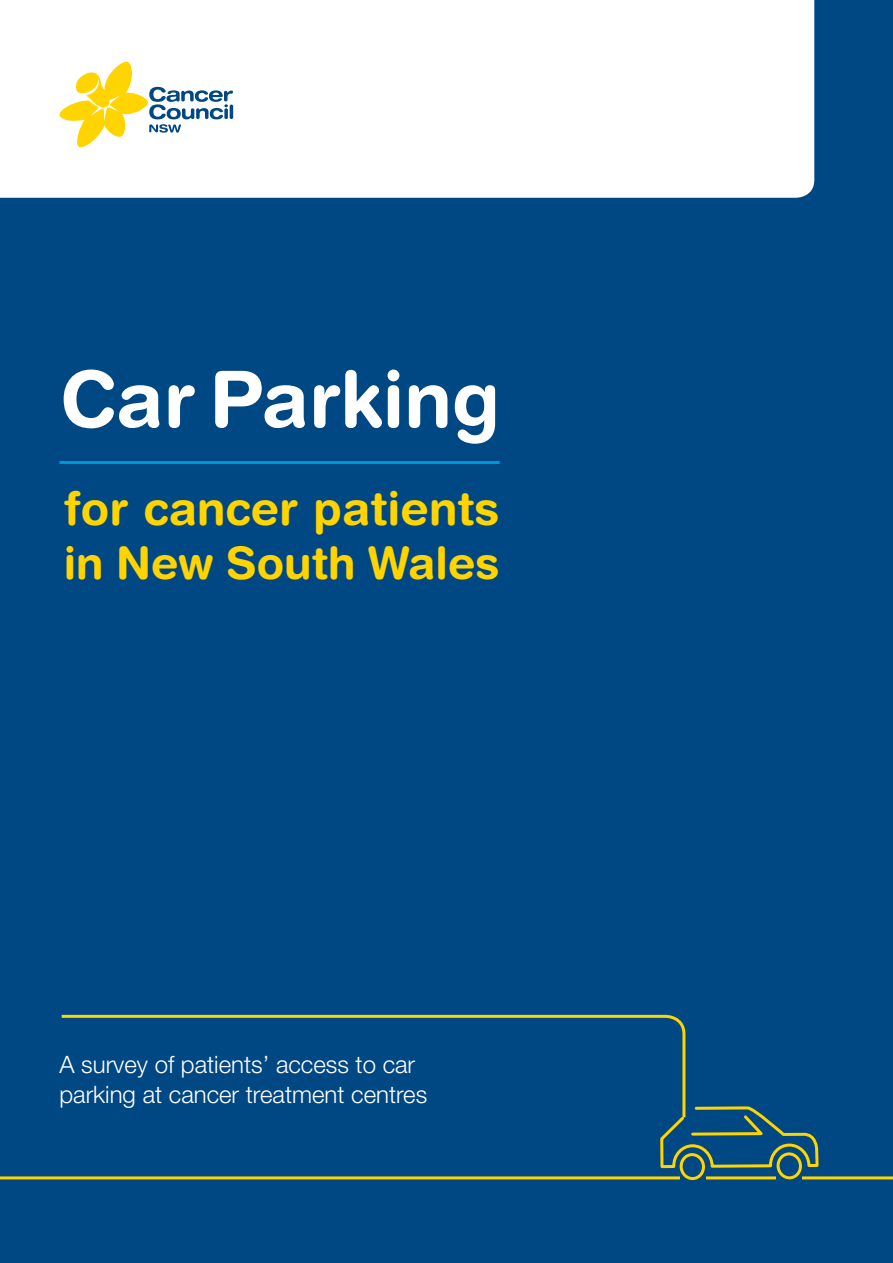
<style>
.page{position:relative;width:893px;height:1263px;background:#004883}
.page>*{position:absolute;margin:0;border:0;box-sizing:border-box;transform-origin:0 0}
.t1{font:700 78px "Helvetica Rounded";color:#fff}
.t2{font:700 46.5px "Helvetica Rounded";color:#ffd400}
.t3{font:700 44.85px "Helvetica Rounded";color:#ffd400}
.t4{font:300 24px/30px "Helvetica Neue";color:#fff}
</style>
<div class="page">
<hr style="left:0;top:1176px;width:893px;height:3px;background:#ffd400">
<svg style="left:659px;top:1106px;width:161px;height:75px"></svg>
<svg style="left:61px;top:1014px;width:626px;height:106px"></svg>
<div style="left:0;top:0;width:814px;height:198px;background:#fff"></div>
<svg style="left:60px;top:62px;width:173px;height:85px;background:#e9e5b7"></svg>
<hr style="left:60px;top:461px;width:440px;height:3px;background:#0096d6">
<h1 class="t1" style="left:60px;top:352px;width:442px">Car Parking</h1>
<h2 class="t2" style="left:64px;top:481px;width:437px">for cancer patients</h2>
<h3 class="t3" style="left:64px;top:536px;width:437px">in New South Wales</h3>
<p class="t4" style="left:60px;top:1049px;width:369px">A survey of patients’ access to car parking at cancer treatment centres</p>
</div>
